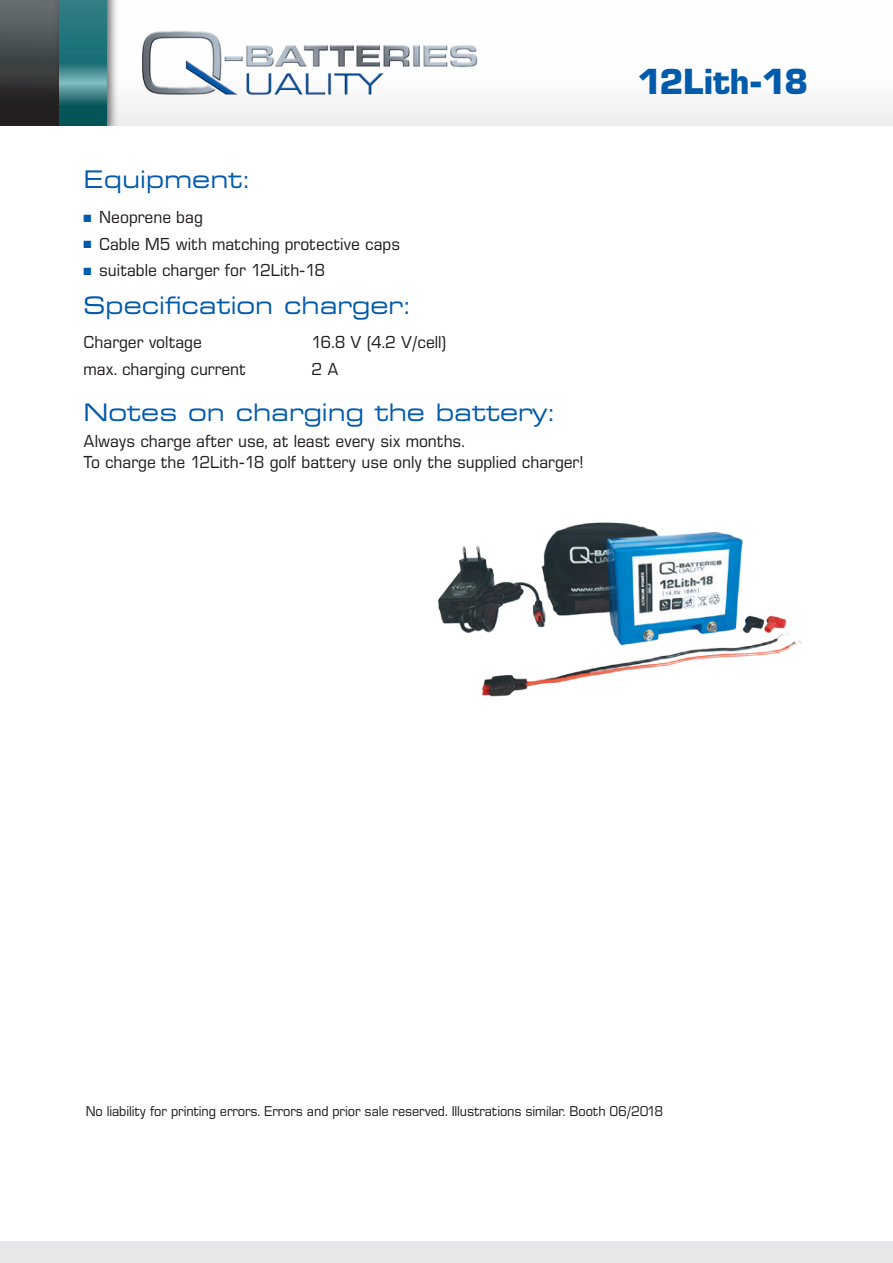
<style>
.page{position:relative;width:893px;height:1263px;background:#fff}
.page>*{position:absolute;margin:0;border:0;box-sizing:border-box;transform-origin:0 0}
.t1{font:700 34.5px "Eurostile SB";color:#015aaa}
.t2{font:24px "Eurostile SB Extend";color:#015aaa;scale:.95 1}
.t3{font:16.5px/21px "Eurostile SB";color:#231f20;scale:.95 1}
.t4{font:13.5px "Eurostile SB";letter-spacing:-.01em;color:#231f20;scale:.95 1}
.s1{color:#015aaa}
</style>
<div class="page">
<div style="left:0;top:0;width:893px;height:125px;background:linear-gradient(to bottom,#fff,#f4f4f4)"></div>
<div style="left:0;top:1242px;width:893px;height:21px;background:#e6e7e9"></div>
<div style="left:0;top:0;width:65px;height:125px;background:linear-gradient(to bottom,#667174,#191515)"></div>
<div style="left:53px;top:0;width:66px;height:125px;background:#231f20;opacity:.75"></div>
<svg style="left:59px;top:0;width:47px;height:125px;background:#2b797e"></svg>
<img style="left:135px;top:24px;width:366px;height:75px">
<img style="left:438px;top:522px;width:364px;height:175px">
<h2 class="t2" style="left:84px;top:166px;width:176px">Equipment:</h2>
<p class="t3" style="left:84px;top:207px;width:127px"><span class="s1">■</span> Neoprene bag</p>
<p class="t3" style="left:84px;top:234px;width:335px"><span class="s1">■</span> Cable M5 with matching protective caps</p>
<p class="t3" style="left:84px;top:260px;width:256px"><span class="s1">■</span> suitable charger for 12Lith-18</p>
<h2 class="t2" style="left:84px;top:292px;width:345px">Specification charger:</h2>
<p class="t3" style="left:84px;top:332px;width:126px">Charger voltage</p>
<p class="t3" style="left:312px;top:332px;width:143px">16.8 V (4.2 V/cell)</p>
<p class="t3" style="left:84px;top:358px;width:172px">max. charging current</p>
<p class="t3" style="left:312px;top:358px;width:30px">2 A</p>
<h2 class="t2" style="left:84px;top:399px;width:497px">Notes on charging the battery:</h2>
<p class="t3" style="left:84px;top:431px;width:527px">Always charge after use, at least every six months.<br>To charge the 12Lith-18 golf battery use only the supplied charger!</p>
<h1 class="t1" style="left:638px;top:61px;width:171px">12Lith-18</h1>
<p class="t4" style="left:86px;top:1103px;width:609px">No liability for printing errors. Errors and prior sale reserved. Illustrations similar. Booth 06/2018</p>
</div>
